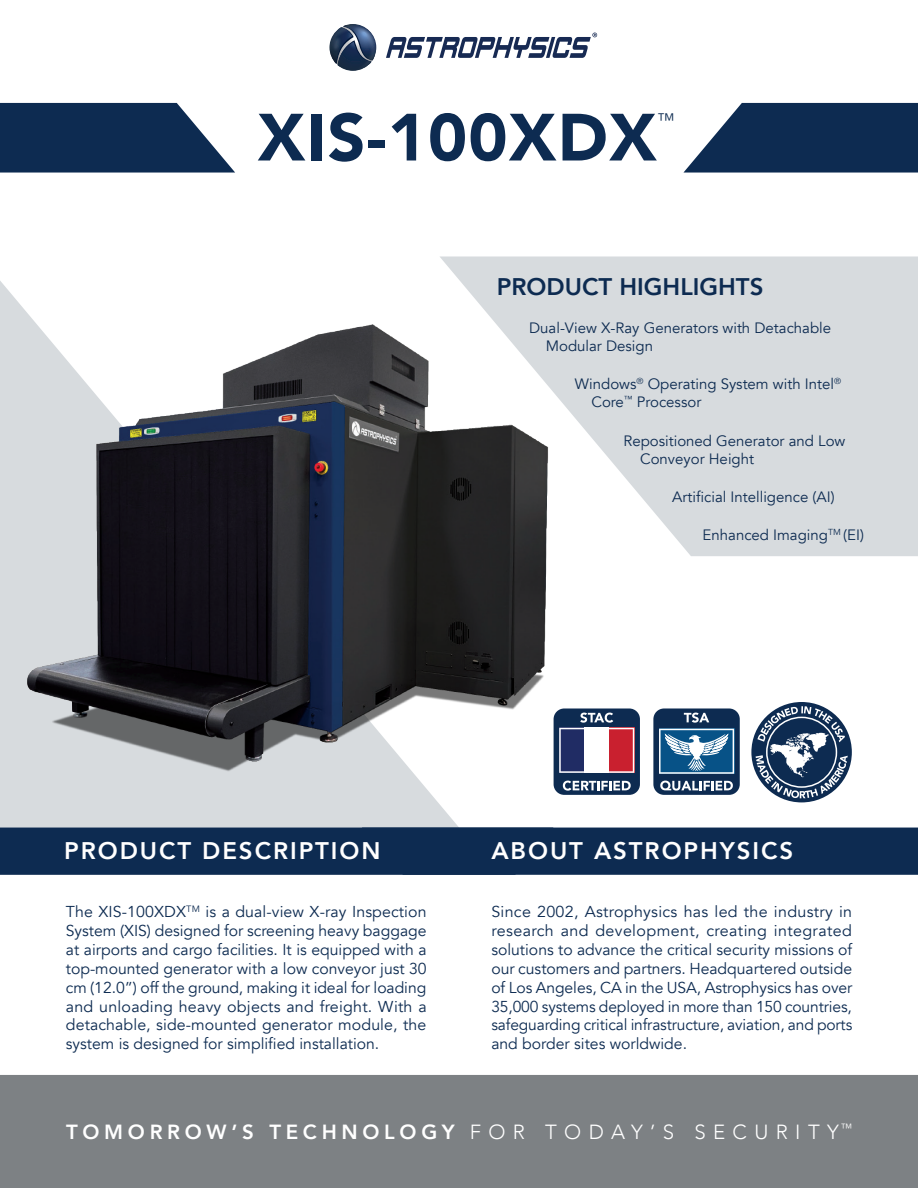
<style>
.page{position:relative;width:918px;height:1188px;background:#fff}
.page>*{position:absolute;margin:0;border:0;box-sizing:border-box;transform-origin:0 0}
.t1{font:900 66px "Avenir";letter-spacing:.02em;color:#0d2b51}
.t2{font:800 24px "Avenir";letter-spacing:.08em;color:#fff}
.t3{font:800 24px "Avenir";color:#0d2b51}
.t4{font:800 20.4px "Avenir";letter-spacing:.23em;color:#fff}
.t5{font:300 18.15px "Avenir";color:#0d2b51}
.t6{font:15.75px/18.9px "Avenir";color:#0d2b51;text-align:justify}
.t7{font:15px/18px "Avenir";color:#0d2b51}
.s1{font-weight:300}
</style>
<div class="page">
<svg style="left:0;top:281px;width:499px;height:547px;fill:#d7dbde"></svg>
<div style="left:0;top:828px;width:918px;height:47px;background:#0d2b51"></div>
<svg style="left:387px;top:33px;width:210px;height:25px"></svg>
<img style="left:333px;top:24px;width:54px;height:47px">
<img style="left:329px;top:27px;width:22px;height:33px">
<svg style="left:0;top:103px;width:235px;height:70px;background:#2c4667"></svg>
<svg style="left:683px;top:103px;width:235px;height:70px;background:#2c4767"></svg>
<div style="left:0;top:1075px;width:918px;height:113px;background:#7d8184"></div>
<div style="left:751px;top:702px;width:101px;height:100px;background:#0d2b51;border-radius:50%"></div>
<svg style="left:756px;top:706px;width:92px;height:92px"></svg>
<div style="left:439px;top:256px;width:479px;height:300px;background:#d7dbde"></div>
<img style="left:0;top:292px;width:589px;height:514px">
<div style="left:554px;top:709px;width:86px;height:86px;background:#0d2b51;border-radius:11px"></div>
<svg style="left:563px;top:781px;width:68px;height:10px"></svg>
<svg style="left:559px;top:713px;width:75px;height:60px"></svg>
<div style="left:653px;top:708px;width:87px;height:87px;background:#0d2b51;border-radius:11px"></div>
<svg style="left:684px;top:713px;width:25px;height:10px"></svg>
<svg style="left:660px;top:781px;width:73px;height:10px"></svg>
<svg style="left:659px;top:729px;width:75px;height:45px;background:#588aae"></svg>
<p class="t1" style="left:258px;top:81px;width:401px">XIS-100XDX</p>
<p class="t5" style="left:657px;top:109px;width:19px">™</p>
<p class="t3" style="left:497px;top:268px;width:268px">PRODUCT HIGHLIGHTS</p>
<p class="t7" style="left:546px;top:319px;width:287px;text-indent:-17px">Dual-View X-Ray Generators with Detachable<br>Modular Design</p>
<p class="t7" style="left:591px;top:375px;width:251px;text-indent:-17px">Windows<sup>®</sup> Operating System with Intel<sup>®<br></sup>Core<sup>™</sup> Processor</p>
<p class="t7" style="left:640px;top:432px;width:207px;text-indent:-17px">Repositioned Generator and Low<br>Conveyor Height</p>
<p class="t7" style="left:672px;top:488px;width:164px">Artificial Intelligence (AI)</p>
<p class="t7" style="left:703px;top:526px;width:163px">Enhanced Imaging<sup>TM</sup> (EI)</p>
<p class="t2" style="left:64px;top:832px;width:318px">PRODUCT DESCRIPTION</p>
<p class="t2" style="left:491px;top:832px;width:303px">ABOUT ASTROPHYSICS</p>
<p class="t6" style="left:66px;top:903px;width:362px">The XIS-100XDX<sup>TM</sup> is a dual-view X-ray Inspection System (XIS) designed for screening heavy baggage at airports and cargo facilities. It is equipped with a top-mounted generator with a low conveyor just 30 cm (12.0”) off the ground, making it ideal for loading and unloading heavy objects and freight. With a detachable, side-mounted generator module, the system is designed for simplified installation.</p>
<p class="t6" style="left:491px;top:903px;width:362px">Since 2002, Astrophysics has led the industry in research and development, creating integrated solutions to advance the critical security missions of our customers and partners. Headquartered outside of Los Angeles, CA in the USA, Astrophysics has over 35,000 systems deployed in more than 150 countries, safeguarding critical infrastructure, aviation, and ports and border sites worldwide.</p>
<p class="t4" style="left:66px;top:1116px;width:788px">TOMORROW’S TECHNOLOGY <span class="s1">FOR TODAY’S SECURITY</span><sup>™</sup></p>
</div>
